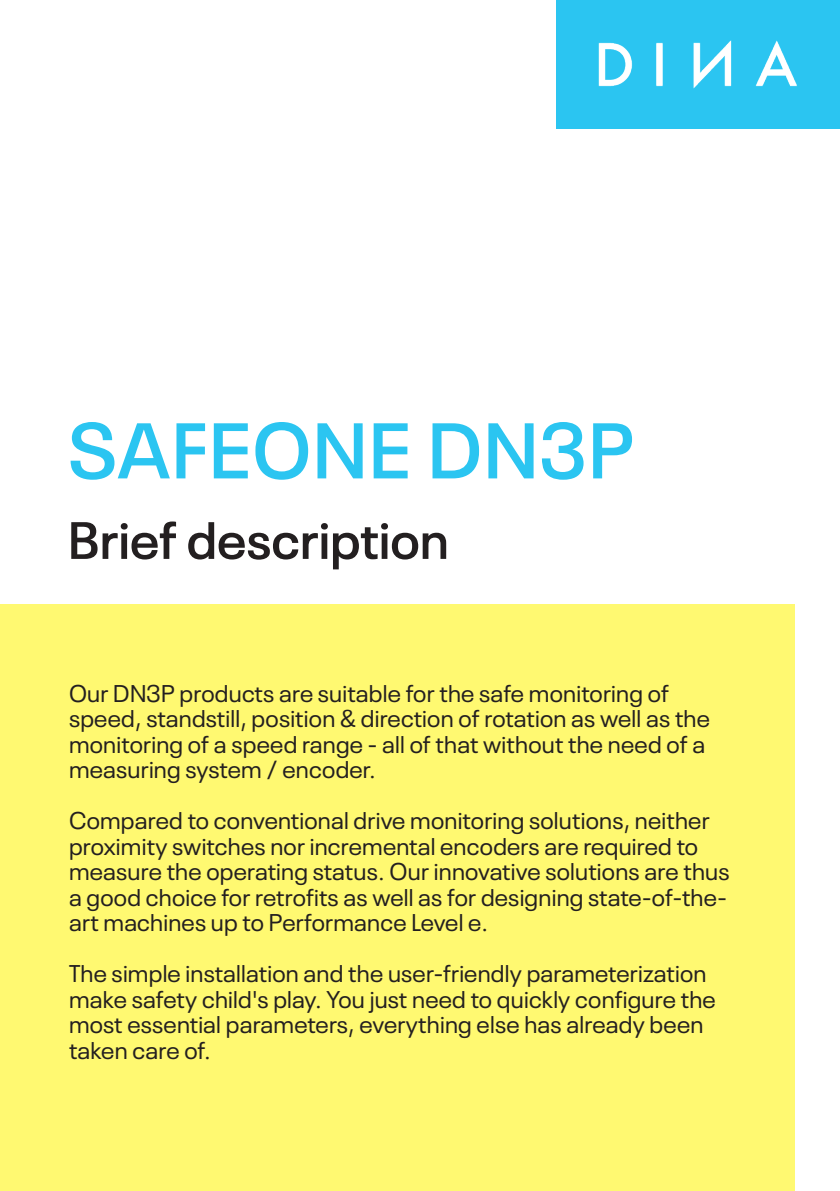
<style>
.page{position:relative;width:840px;height:1191px;background:#fff}
.page>*{position:absolute;margin:0;border:0;box-sizing:border-box;transform-origin:0 0}
.Headline{font:600 78px "Neue Plak";letter-spacing:.02em;color:#2bc5f1}
.Headline-2{font:600 52px "Neue Plak";letter-spacing:.005em;color:#231f20}
.t1{font:24px/25.6px "Neue Plak";letter-spacing:.01em;color:#231f20}
</style>
<div class="page">
<div style="left:0;top:604px;width:794px;height:587px;background:#fff971"></div>
<img style="left:556px;top:0;width:283px;height:128px">
<p class="Headline" style="left:68px;top:390px;width:566px">SAFEONE DN3P</p>
<p class="Headline-2" style="left:68px;top:500px;width:382px">Brief description</p>
<p class="t1" style="left:69px;top:678px;width:642px">Our DN3P products are suitable for the safe monitoring of speed, standstill, position &amp; direction of rotation as well as the monitoring of a speed range - all of that without the need of a measuring system / encoder.</p>
<p class="t1" style="left:69px;top:806px;width:661px">Compared to conventional drive monitoring solutions, neither proximity switches nor incremental encoders are required to measure the operating status. Our innovative solutions are thus a good choice for retrofits as well as for designing state-of-the&shy;art machines up to Performance Level e.</p>
<p class="t1" style="left:69px;top:959px;width:648px">The simple installation and the user-friendly parameterization make safety child's play. You just need to quickly configure the most essential parameters, everything else has already been taken care of.</p>
</div>
